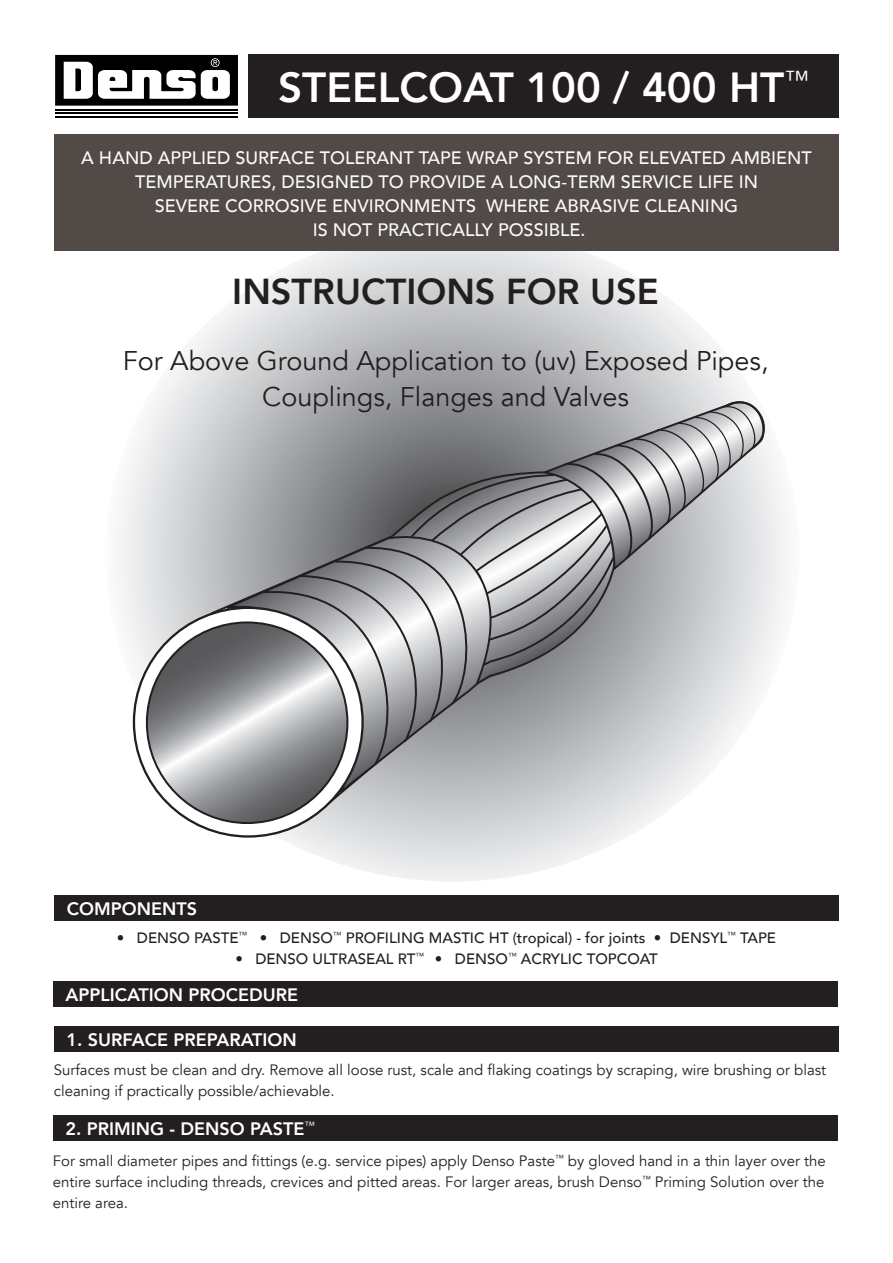
<style>
.page{position:relative;width:893px;height:1263px;background:#fff}
.page>*{position:absolute;margin:0;border:0;box-sizing:border-box;transform-origin:0 0}
.t1{font:800 42px "Avenir";color:#fff}
.t2{font:800 36px "Avenir";color:#231f20}
.t3{font:27px "Avenir";color:#231f20}
.t4{font:500 18px/24px "Avenir";color:#fafafa;text-align:center}
.t5{font:800 18px "Avenir";color:#fff}
.t6{font:15px/21px "Avenir";color:#231f20}
.t7{font:500 15px "Avenir";color:#231f20}
</style>
<div class="page">
<div style="left:248px;top:54px;width:591px;height:64px;background:#231f20"></div>
<svg style="left:105px;top:250px;width:694px;height:631px"></svg>
<div style="left:54px;top:896px;width:785px;height:25px;background:#231f20"></div>
<div style="left:54px;top:134px;width:785px;height:116px;background:#524a47"></div>
<svg style="left:134px;top:608px;width:229px;height:228px"></svg>
<svg style="left:147px;top:622px;width:200px;height:201px;background:#8c8d8f"></svg>
<svg style="left:209px;top:397px;width:561px;height:413px;background:#acadb0"></svg>
<div style="left:53px;top:981px;width:785px;height:26px;background:#231f20"></div>
<div style="left:54px;top:1026px;width:785px;height:26px;background:#231f20"></div>
<div style="left:53px;top:1115px;width:785px;height:26px;background:#231f20"></div>
<hr style="left:55px;top:109px;width:183px;height:2px;background:#000">
<hr style="left:55px;top:113px;width:183px;height:1px;background:#000">
<hr style="left:55px;top:116px;width:183px;height:2px;background:#000">
<svg style="left:55px;top:55px;width:183px;height:51px"></svg>
<p class="t1" style="left:278px;top:54px;width:532px">STEELCOAT 100 / 400 HT<sup>™</sup></p>
<p class="t4" style="left:81px;top:145px;width:732px">A HAND APPLIED SURFACE TOLERANT TAPE WRAP SYSTEM FOR ELEVATED AMBIENT<br>TEMPERATURES, DESIGNED TO PROVIDE A LONG-TERM SERVICE LIFE IN</p>
<p class="t4" style="left:155px;top:193px;width:585px">SEVERE CORROSIVE ENVIRONMENTS WHERE ABRASIVE CLEANING</p>
<p class="t4" style="left:313px;top:217px;width:274px">IS NOT PRACTICALLY POSSIBLE.</p>
<p class="t2" style="left:232px;top:264px;width:428px">INSTRUCTIONS FOR USE</p>
<p class="t3" style="left:123px;top:344px;width:647px">For Above Ground Application to (uv) Exposed Pipes,</p>
<p class="t3" style="left:262px;top:380px;width:368px">Couplings, Flanges and Valves</p>
<p class="t5" style="left:67px;top:895px;width:132px">COMPONENTS</p>
<p class="t7" style="left:117px;top:924px;width:661px">• DENSO PASTE<sup>™</sup> • DENSO<sup>™</sup> PROFILING MASTIC HT (tropical) - for joints • DENSYL<sup>™</sup> TAPE</p>
<p class="t7" style="left:235px;top:945px;width:424px">• DENSO ULTRASEAL RT<sup>™</sup> • DENSO<sup>™</sup> ACRYLIC TOPCOAT</p>
<p class="t5" style="left:65px;top:981px;width:234px">APPLICATION PROCEDURE</p>
<p class="t5" style="left:67px;top:1025px;width:232px">1. SURFACE PREPARATION</p>
<p class="t6" style="left:54px;top:1059px;width:774px">Surfaces must be clean and dry. Remove all loose rust, scale and flaking coatings by scraping, wire brushing or blast cleaning if practically possible/achievable.</p>
<p class="t5" style="left:65px;top:1114px;width:251px">2. PRIMING - DENSO PASTE<sup>™</sup></p>
<p class="t6" style="left:53px;top:1150px;width:774px;text-align:justify">For small diameter pipes and fittings (e.g. service pipes) apply Denso Paste<sup>™</sup> by gloved hand in a thin layer over the entire surface including threads, crevices and pitted areas. For larger areas, brush Denso<sup>™</sup> Priming Solution over the entire area.</p>
</div>
